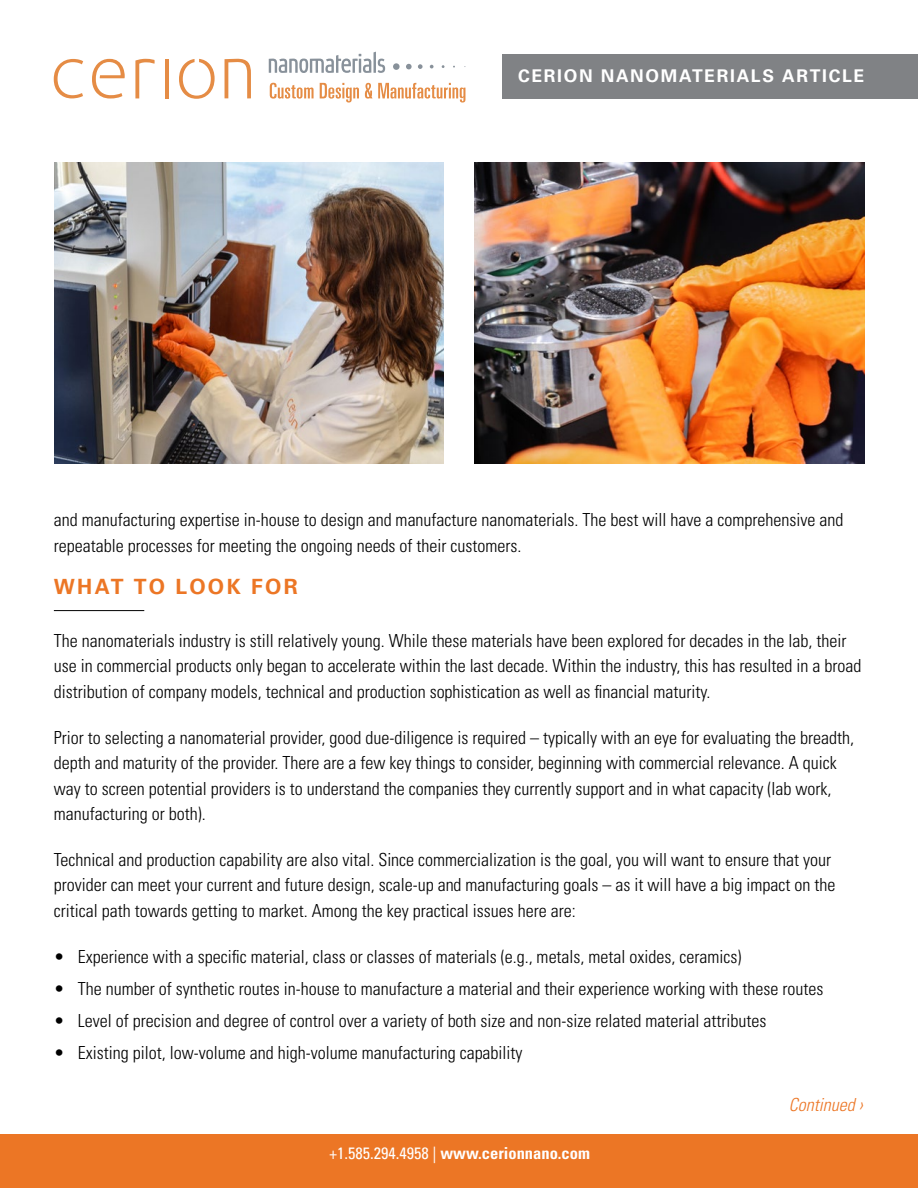
<style>
.page{position:relative;width:918px;height:1188px;background:#fff}
.page>*{position:absolute;margin:0;border:0;box-sizing:border-box;transform-origin:0 0}
.t1{font:700 21px "Univers LT Std";letter-spacing:.11em;color:#ec7625}
.t2{font:300 condensed 18px/25.5px "Univers LT Std";color:#000}
.t3{font:italic 300 condensed 18px "Univers LT Std";color:#ec7625}
.t4{font:700 17.55px "Univers LT Std";letter-spacing:.1em;color:#fff}
.t5{font:700 condensed 16.5px "Univers LT Std";color:#fff}
.s1{font-weight:400}
</style>
<div class="page">
<div style="left:0;top:1134px;width:918px;height:54px;background:#ec7625"></div>
<div style="left:502px;top:54px;width:416px;height:44px;background:#808285"></div>
<svg style="left:269px;top:52px;width:116px;height:21px"></svg>
<svg style="left:54px;top:59px;width:29px;height:39px"></svg>
<svg style="left:92px;top:59px;width:33px;height:40px"></svg>
<svg style="left:135px;top:59px;width:20px;height:39px"></svg>
<hr style="left:165px;top:59px;width:4px;height:40px;background:#e58c45">
<svg style="left:225px;top:58px;width:26px;height:40px"></svg>
<svg style="left:179px;top:59px;width:36px;height:40px"></svg>
<svg style="left:430px;top:65px;width:4px;height:3px"></svg>
<svg style="left:418px;top:64px;width:5px;height:5px"></svg>
<svg style="left:406px;top:64px;width:6px;height:5px"></svg>
<div style="left:393px;top:63px;width:7px;height:7px;background:#88919a;border-radius:50%"></div>
<svg style="left:270px;top:83px;width:44px;height:16px"></svg>
<svg style="left:320px;top:83px;width:39px;height:20px"></svg>
<svg style="left:365px;top:83px;width:7px;height:16px"></svg>
<svg style="left:378px;top:83px;width:87px;height:20px"></svg>
<hr style="left:54px;top:610px;width:90px;height:1px;background:#000">
<img style="left:474px;top:162px;width:390px;height:301px">
<img style="left:54px;top:162px;width:390px;height:301px">
<p class="t4" style="left:518px;top:66px;width:348px">CERION NANOMATERIALS ARTICLE</p>
<p class="t2" style="left:54px;top:507px;width:791px">and manufacturing expertise in-house to design and manufacture nanomaterials. The best will have a comprehensive and repeatable processes for meeting the ongoing needs of their customers.</p>
<p class="t1" style="left:54px;top:575px;width:246px">WHAT TO LOOK FOR</p>
<p class="t2" style="left:54px;top:628px;width:809px">The nanomaterials industry is still relatively young. While these materials have been explored for decades in the lab, their use in commercial products only began to accelerate within the last decade. Within the industry, this has resulted in a broad distribution of company models, technical and production sophistication as well as financial maturity.</p>
<p class="t2" style="left:54px;top:724px;width:802px">Prior to selecting a nanomaterial provider, good due-diligence is required – typically with an eye for evaluating the breadth, depth and maturity of the provider. There are a few key things to consider, beginning with commercial relevance. A quick way to screen potential providers is to understand the companies they currently support and in what capacity (lab work, manufacturing or both).</p>
<p class="t2" style="left:54px;top:847px;width:783px">Technical and production capability are also vital. Since commercialization is the goal, you will want to ensure that your provider can meet your current and future design, scale-up and manufacturing goals – as it will have a big impact on the critical path towards getting to market. Among the key practical issues here are:</p>
<p class="t2" style="left:54px;top:944px;width:689px">• Experience with a specific material, class or classes of materials (e.g., metals, metal oxides, ceramics)</p>
<p class="t2" style="left:54px;top:976px;width:771px">• The number of synthetic routes in-house to manufacture a material and their experience working with these routes</p>
<p class="t2" style="left:54px;top:1008px;width:714px">• Level of precision and degree of control over a variety of both size and non-size related material attributes</p>
<p class="t2" style="left:54px;top:1040px;width:470px">• Existing pilot, low-volume and high-volume manufacturing capability</p>
<p class="t3" style="left:789px;top:1094px;width:75px">Continued ›</p>
<p class="t5" style="left:329px;top:1143px;width:262px"><span class="s1">+1.585.294.4958 |</span> www.cerionnano.com</p>
</div>
